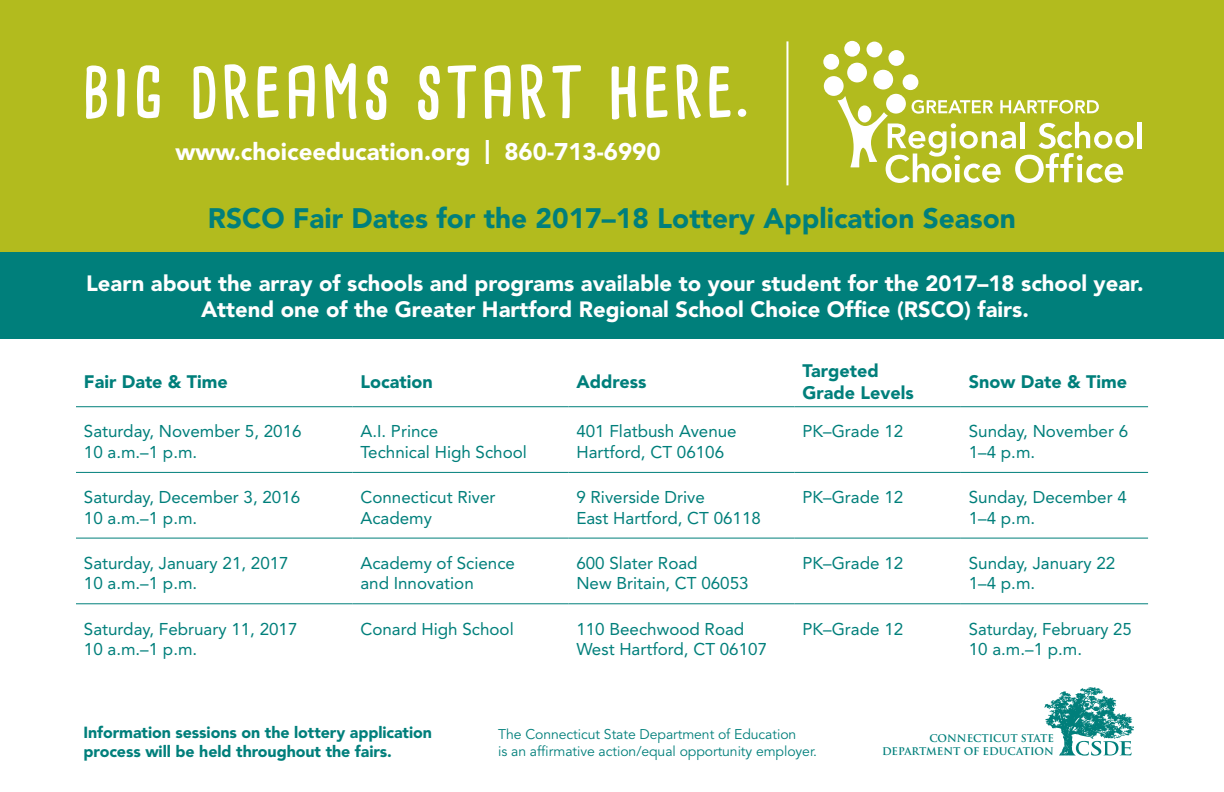
<style>
.page{position:relative;width:1224px;height:792px;background:#fff}
.page>*{position:absolute;margin:0;border:0;box-sizing:border-box;transform-origin:0 0}
.t1{font:700 78px "Cardenio Modern";letter-spacing:.04em;color:#fff}
.t2{font:900 28px "Avenir";color:#007f7b}
.t3{font:900 24px "Avenir";color:#fff}
.t4{font:900 22px/26.4px "Avenir";color:#fff;text-align:center}
.t5{font:900 18px/21.6px "Avenir";color:#007f7b}
.t6{font:17px/20.4px "Avenir";color:#007f7b}
.t7{font:900 16px/19.2px "Avenir";letter-spacing:-.005em;color:#007f7b}
.t8{font:14px/16.8px "Avenir";letter-spacing:-.005em;color:#007f7b}
.t9{font:700 10.4px/13.4px "Trajan Pro";color:#007f7b;text-align:right}
</style>
<div class="page">
<div style="left:0;top:0;width:1224px;height:262px;background:#b2bb1e"></div>
<hr style="left:76px;top:406px;width:276px;height:1px;background:#007f7b">
<hr style="left:352px;top:406px;width:216px;height:1px;background:#007f7b">
<hr style="left:568px;top:406px;width:227px;height:1px;background:#007f7b">
<hr style="left:795px;top:406px;width:166px;height:1px;background:#007f7b">
<hr style="left:961px;top:406px;width:187px;height:1px;background:#007f7b">
<hr style="left:76px;top:472px;width:276px;height:1px;background:#007f7b">
<hr style="left:352px;top:472px;width:216px;height:1px;background:#007f7b">
<hr style="left:568px;top:472px;width:227px;height:1px;background:#007f7b">
<hr style="left:795px;top:472px;width:166px;height:1px;background:#007f7b">
<hr style="left:961px;top:472px;width:187px;height:1px;background:#007f7b">
<hr style="left:76px;top:538px;width:276px;height:1px;background:#007f7b">
<hr style="left:352px;top:538px;width:216px;height:1px;background:#007f7b">
<hr style="left:568px;top:538px;width:227px;height:1px;background:#007f7b">
<hr style="left:795px;top:538px;width:166px;height:1px;background:#007f7b">
<hr style="left:961px;top:538px;width:187px;height:1px;background:#007f7b">
<hr style="left:76px;top:603px;width:276px;height:1px;background:#007f7b">
<hr style="left:352px;top:603px;width:216px;height:1px;background:#007f7b">
<hr style="left:568px;top:603px;width:227px;height:1px;background:#007f7b">
<hr style="left:795px;top:603px;width:166px;height:1px;background:#007f7b">
<hr style="left:961px;top:603px;width:187px;height:1px;background:#007f7b">
<div style="left:873px;top:70px;width:20px;height:20px;background:#fff;border-radius:50%"></div>
<div style="left:847px;top:63px;width:20px;height:19px;background:#fff;border-radius:50%"></div>
<div style="left:903px;top:74px;width:15px;height:16px;background:#fff;border-radius:50%"></div>
<div style="left:867px;top:42px;width:15px;height:15px;background:#fff;border-radius:50%"></div>
<div style="left:844px;top:41px;width:16px;height:16px;background:#fff;border-radius:50%"></div>
<div style="left:823px;top:54px;width:16px;height:16px;background:#fff;border-radius:50%"></div>
<div style="left:824px;top:76px;width:20px;height:20px;background:#fff;border-radius:50%"></div>
<div style="left:886px;top:94px;width:20px;height:20px;background:#fff;border-radius:50%"></div>
<div style="left:888px;top:50px;width:16px;height:16px;background:#fff;border-radius:50%"></div>
<hr style="left:1138px;top:122px;width:4px;height:26px;background:#fff">
<svg style="left:838px;top:96px;width:296px;height:87px"></svg>
<hr style="left:786px;top:41px;width:2px;height:144px;background:#fff">
<svg style="left:1044px;top:687px;width:90px;height:69px"></svg>
<div style="left:0;top:253px;width:1224px;height:86px;background:#007f7b"></div>
<p class="t1" style="left:83px;top:35px;width:669px">BIG DREAMS START HERE.</p>
<p class="t3" style="left:176px;top:137px;width:487px">www.choiceeducation.org | 860-713-6990</p>
<p class="t2" style="left:208px;top:201px;width:810px">RSCO Fair Dates for the 2017–18 Lottery Application Season</p>
<p class="t4" style="left:86px;top:270px;width:1059px">Learn about the array of schools and programs available to your student for the 2017–18 school year.<br>Attend one of the Greater Hartford Regional School Choice Office (RSCO) fairs.</p>
<p class="t5" style="left:84px;top:371px;width:145px">Fair Date &amp; Time</p>
<p class="t5" style="left:360px;top:371px;width:74px">Location</p>
<p class="t5" style="left:576px;top:371px;width:72px">Address</p>
<p class="t5" style="left:803px;top:360px;width:113px">Targeted<br>Grade Levels</p>
<p class="t5" style="left:969px;top:371px;width:160px">Snow Date &amp; Time</p>
<p class="t6" style="left:84px;top:422px;width:219px">Saturday, November 5, 2016</p>
<p class="t6" style="left:84px;top:442px;width:115px">10 a.m.–1 p.m.</p>
<p class="t6" style="left:360px;top:422px;width:168px">A.I. Prince<br>Technical High School</p>
<p class="t6" style="left:576px;top:422px;width:162px">401 Flatbush Avenue</p>
<p class="t6" style="left:802px;top:422px;width:102px">PK–Grade 12</p>
<p class="t6" style="left:969px;top:422px;width:161px">Sunday, November 6<br>1–4 p.m.</p>
<p class="t6" style="left:576px;top:442px;width:149px">Hartford, CT 06106</p>
<p class="t6" style="left:84px;top:487px;width:218px">Saturday, December 3, 2016</p>
<p class="t6" style="left:84px;top:508px;width:115px">10 a.m.–1 p.m.</p>
<p class="t6" style="left:360px;top:487px;width:137px">Connecticut River<br>Academy</p>
<p class="t6" style="left:576px;top:487px;width:130px">9 Riverside Drive</p>
<p class="t6" style="left:576px;top:508px;width:186px">East Hartford, CT 06118</p>
<p class="t6" style="left:802px;top:487px;width:102px">PK–Grade 12</p>
<p class="t6" style="left:969px;top:487px;width:160px">Sunday, December 4<br>1–4 p.m.</p>
<p class="t6" style="left:84px;top:553px;width:206px">Saturday, January 21, 2017</p>
<p class="t6" style="left:84px;top:573px;width:115px">10 a.m.–1 p.m.</p>
<p class="t6" style="left:360px;top:553px;width:156px">Academy of Science and Innovation</p>
<p class="t6" style="left:576px;top:553px;width:123px">600 Slater Road</p>
<p class="t6" style="left:576px;top:573px;width:174px">New Britain, CT 06053</p>
<p class="t6" style="left:802px;top:553px;width:102px">PK–Grade 12</p>
<p class="t6" style="left:969px;top:553px;width:148px">Sunday, January 22<br>1–4 p.m.</p>
<p class="t6" style="left:84px;top:619px;width:215px">Saturday, February 11, 2017</p>
<p class="t6" style="left:84px;top:639px;width:115px">10 a.m.–1 p.m.</p>
<p class="t6" style="left:360px;top:619px;width:155px">Conard High School</p>
<p class="t6" style="left:576px;top:619px;width:169px">110 Beechwood Road</p>
<p class="t6" style="left:576px;top:639px;width:192px">West Hartford, CT 06107</p>
<p class="t6" style="left:802px;top:619px;width:102px">PK–Grade 12</p>
<p class="t6" style="left:969px;top:619px;width:165px">Saturday, February 25<br>10 a.m.–1 p.m.</p>
<p class="t7" style="left:84px;top:723px;width:350px">Information sessions on the lottery application process will be held throughout the fairs.</p>
<p class="t8" style="left:498px;top:726px;width:320px">The Connecticut State Department of Education<br>is an affirmative action/equal opportunity employer.</p>
<p class="t9" style="left:882px;top:731px;width:173px">CONNECTICUT STATE<br>DEPARTMENT OF EDUCATION</p>
</div>
